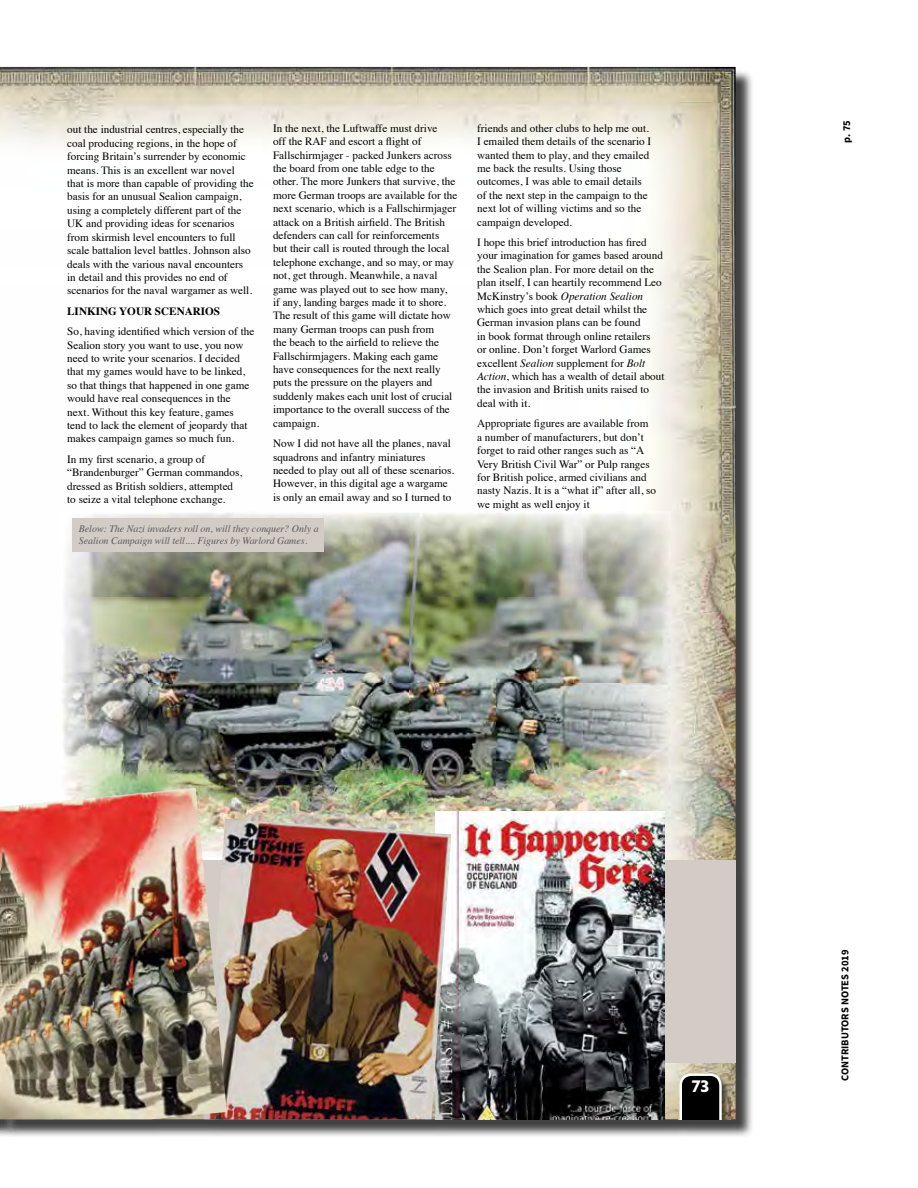
<style>
.page{position:relative;width:918px;height:1188px;background:#fff}
.page>*{position:absolute;margin:0;border:0;box-sizing:border-box;transform-origin:0 0}
.t1{font:700 14.85px "Penumbra Flare Std";color:#fff}
.t2{font:11.1px/13.4px "Times";color:#000}
.t3{font:700 11.1px "Times";color:#000}
.t4{font:700 10.5px "Source Sans Pro";color:#000}
.t5{font:italic 9.9px/11.9px "Times";color:#58595b}
.s1{font-style:italic}
</style>
<div class="page">
<div style="left:2px;top:69px;width:752px;height:1069px;background:#000;opacity:.75"></div>
<img style="left:0;top:67px;width:736px;height:1052px">
<img style="left:678px;top:1074px;width:52px;height:45px">
<svg style="left:680px;top:1073px;width:42px;height:46px;background:#2c2c2b"></svg>
<img style="left:61px;top:512px;width:610px;height:344px">
<div style="left:0;top:861px;width:736px;height:202px;background:#d3cbc5"></div>
<img style="left:435px;top:811px;width:230px;height:308px">
<img style="left:227px;top:819px;width:224px;height:300px">
<img style="left:0;top:788px;width:227px;height:331px">
<div style="left:73px;top:518px;width:251px;height:34px;background:#d3cbc5"></div>
<p class="t2" style="left:67px;top:122px;width:188px">out the industrial centres, especially the coal producing regions, in the hope of forcing Britain’s surrender by economic means. This is an excellent war novel that is more than capable of providing the basis for an unusual Sealion campaign, using a completely different part of the UK and providing ideas for scenarios from skirmish level encounters to full scale battalion level battles. Johnson also deals with the various naval encounters in detail and this provides no end of scenarios for the naval wargamer as well.</p>
<p class="t3" style="left:67px;top:300px;width:154px">LINKING YOUR SCENARIOS</p>
<p class="t2" style="left:67px;top:324px;width:189px">So, having identified which version of the Sealion story you want to use, you now need to write your scenarios. I decided that my games would have to be linked, so that things that happened in one game would have real consequences in the next. Without this key feature, games tend to lack the element of jeopardy that makes campaign games so much fun.</p>
<p class="t2" style="left:67px;top:452px;width:177px">In my first scenario, a group of “Brandenburger” German commandos, dressed as British soldiers, attempted to seize a vital telephone exchange.</p>
<p class="t2" style="left:273px;top:120px;width:186px">In the next, the Luftwaffe must drive<br>off the RAF and escort a flight of Fallschirmjager - packed Junkers across the board from one table edge to the other. The more Junkers that survive, the more German troops are available for the next scenario, which is a Fallschirmjager attack on a British airfield. The British defenders can call for reinforcements<br>but their call is routed through the local telephone exchange, and so may, or may not, get through. Meanwhile, a naval game was played out to see how many,<br>if any, landing barges made it to shore.<br>The result of this game will dictate how many German troops can push from<br>the beach to the airfield to relieve the Fallschirmjagers. Making each game have consequences for the next really puts the pressure on the players and suddenly makes each unit lost of crucial importance to the overall success of the campaign.</p>
<p class="t2" style="left:273px;top:436px;width:183px">Now I did not have all the planes, naval squadrons and infantry miniatures needed to play out all of these scenarios.<br>However, in this digital age a wargame is only an email away and so I turned to</p>
<p class="t5" style="left:79px;top:522px;width:241px">Below: The Nazi invaders roll on, will they conquer? Only a<br>Sealion Campaign will tell.... Figures by Warlord Games.</p>
<p class="t2" style="left:477px;top:120px;width:176px">friends and other clubs to help me out.<br>I emailed them details of the scenario I wanted them to play, and they emailed me back the results. Using those outcomes, I was able to email details of the next step in the campaign to the next lot of willing victims and so the campaign developed.</p>
<p class="t2" style="left:477px;top:235px;width:189px">I hope this brief introduction has fired your imagination for games based around the Sealion plan. For more detail on the plan itself, I can heartily recommend Leo McKinstry’s book <span class="s1">Operation Sealion </span>which goes into great detail whilst the German invasion plans can be found<br>in book format through online retailers<br>or online. Don’t forget Warlord Games excellent <span class="s1">Sealion</span> supplement for <span class="s1">Bolt Action</span>, which has a wealth of detail about the invasion and British units raised to deal with it.</p>
<p class="t2" style="left:477px;top:416px;width:181px">Appropriate figures are available from<br>a number of manufacturers, but don’t forget to raid other ranges such as “A Very British Civil War” or Pulp ranges for British police, armed civilians and nasty Nazis. It is a “what if” after all, so we might as well enjoy it</p>
<p class="t4" style="left:840px;top:143px;width:24px;rotate:-90deg">p. 75</p>
<h1 class="t1" style="left:692px;top:1077px;width:19px">73</h1>
<p class="t4" style="left:838px;top:1081px;width:133px;rotate:-90deg">CONTRIBUTORS NOTES 2019</p>
</div>
